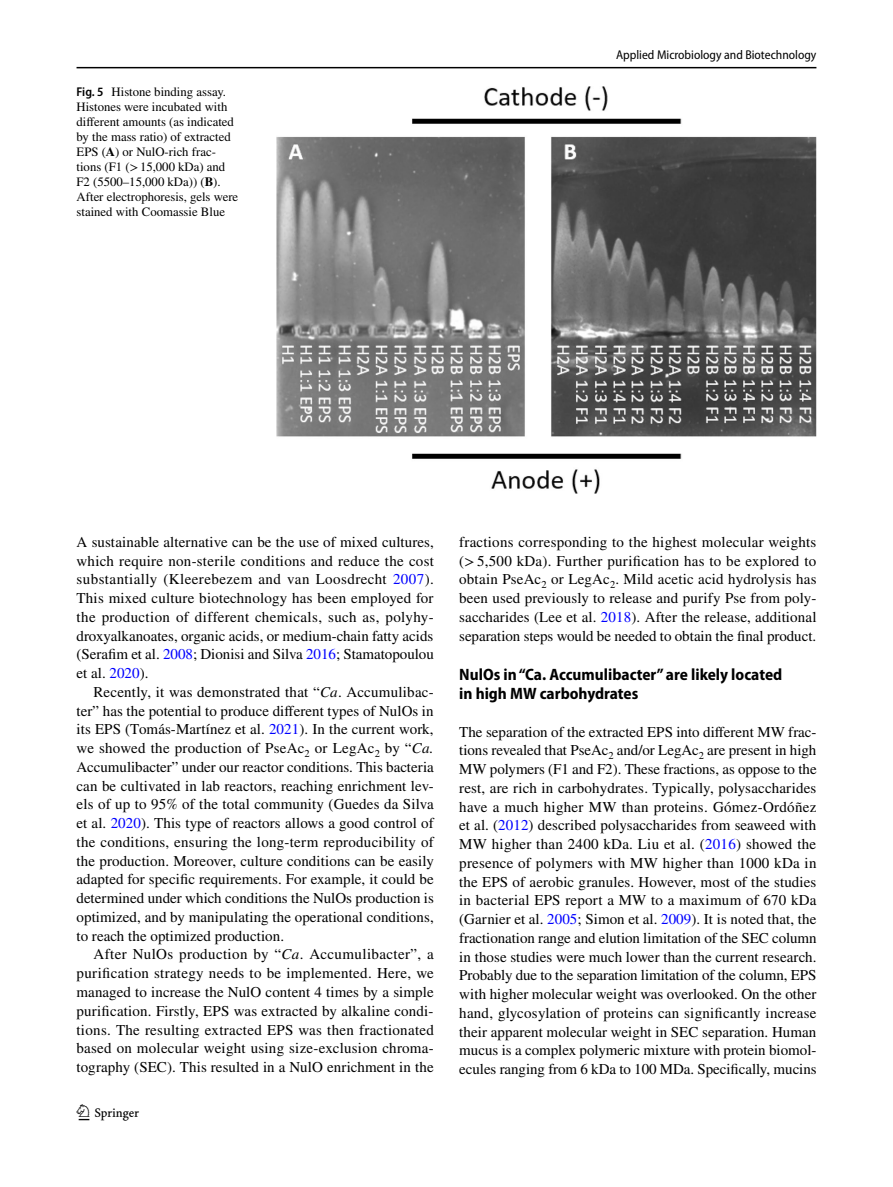
<style>
.page{position:relative;width:893px;height:1187px;background:#fff}
.page>*{position:absolute;margin:0;border:0;box-sizing:border-box;transform-origin:0 0}
.t1{font:22.5px "Springnew Regular 2";color:#000}
.t2{font:700 semi-condensed 16.5px/18.8px "Myriad Pro";color:#000}
.t3{font:15px/18.8px "STIX";color:#000;text-align:justify}
.t4{font:12.75px/15px "STIX";color:#000}
.t5{font:semi-condensed 12.75px "Myriad Pro";color:#000}
.s1{font-family:"Myriad Pro";font-weight:600;font-stretch:semi-condensed}
.s2{font-weight:700}
.s3{color:#00f}
.s4{font-style:italic}
</style>
<div class="page">
<hr style="left:77px;top:67px;width:739px;height:1px;background:#000">
<img style="left:276px;top:87px;width:540px;height:406px">
<p class="t4" style="left:77px;top:85px;width:163px"><span class="s1">Fig. 5</span> Histone binding assay.<br>Histones were incubated with different amounts (as indicated by the mass ratio) of extracted<br>EPS (<span class="s2">A</span>) or NulO-rich frac&shy;tions (F1 (&gt;15,000 kDa) and<br>F2 (5500–15,000 kDa)) (<span class="s2">B</span>).<br>After electrophoresis, gels were stained with Coomassie Blue</p>
<p class="t5" style="left:616px;top:48px;width:202px">Applied Microbiology and Biotechnology</p>
<p class="t3" style="left:77px;top:533px;width:359px">A sustainable alternative can be the use of mixed cultures, which require non-sterile conditions and reduce the cost substantially (Kleerebezem and van Loosdrecht <span class="s3">2007</span>).<br>This mixed culture biotechnology has been employed for the production of different chemicals, such as, polyhy&shy;droxyalkanoates, organic acids, or medium-chain fatty acids (Serafim et al. <span class="s3">2008</span>; Dionisi and Silva <span class="s3">2016</span>; Stamatopoulou et al. <span class="s3">2020</span>).</p>
<p class="t3" style="left:77px;top:683px;width:359px;text-indent:17px">Recently, it was demonstrated that “<span class="s4">Ca</span>. Accumulibac&shy;ter” has the potential to produce different types of NulOs in its EPS (Tomás-Martínez et al. <span class="s3">2021</span>). In the current work, we showed the production of PseAc<sub>2</sub> or LegAc<sub>2</sub> by “<span class="s4">Ca.<br></span>Accumulibacter” under our reactor conditions. This bacteria can be cultivated in lab reactors, reaching enrichment lev&shy;els of up to 95% of the total community (Guedes da Silva et al. <span class="s3">2020</span>). This type of reactors allows a good control of the conditions, ensuring the long-term reproducibility of the production. Moreover, culture conditions can be easily adapted for specific requirements. For example, it could be determined under which conditions the NulOs production is optimized, and by manipulating the operational conditions, to reach the optimized production.</p>
<p class="t3" style="left:77px;top:946px;width:359px;text-indent:17px">After NulOs production by “<span class="s4">Ca</span>. Accumulibacter”, a purification strategy needs to be implemented. Here, we managed to increase the NulO content 4 times by a simple purification. Firstly, EPS was extracted by alkaline condi&shy;tions. The resulting extracted EPS was then fractionated based on molecular weight using size-exclusion chroma&shy;tography (SEC). This resulted in a NulO enrichment in the</p>
<h1 class="t1" style="left:79px;top:1104px;width:62px">1 3</h1>
<p class="t3" style="left:459px;top:533px;width:359px">fractions corresponding to the highest molecular weights (&gt;5,500 kDa). Further purification has to be explored to obtain PseAc<sub>2</sub> or LegAc<sub>2</sub>. Mild acetic acid hydrolysis has been used previously to release and purify Pse from poly&shy;saccharides (Lee et al. <span class="s3">2018</span>). After the release, additional separation steps would be needed to obtain the final product.</p>
<p class="t2" style="left:459px;top:665px;width:325px">NulOs in “Ca. Accumulibacter” are likely located in high MW carbohydrates</p>
<p class="t3" style="left:459px;top:723px;width:359px">The separation of the extracted EPS into different MW frac&shy;tions revealed that PseAc<sub>2</sub> and/or LegAc<sub>2</sub> are present in high MW polymers (F1 and F2). These fractions, as oppose to the rest, are rich in carbohydrates. Typically, polysaccharides have a much higher MW than proteins. Gómez-Ordóñez et al. (<span class="s3">2012</span>) described polysaccharides from seaweed with MW higher than 2400 kDa. Liu et al. (<span class="s3">2016</span>) showed the presence of polymers with MW higher than 1000 kDa in the EPS of aerobic granules. However, most of the studies in bacterial EPS report a MW to a maximum of 670 kDa (Garnier et al. <span class="s3">2005</span>; Simon et al. <span class="s3">2009</span>). It is noted that, the fractionation range and elution limitation of the SEC column in those studies were much lower than the current research.<br>Probably due to the separation limitation of the column, EPS with higher molecular weight was overlooked. On the other hand, glycosylation of proteins can significantly increase their apparent molecular weight in SEC separation. Human mucus is a complex polymeric mixture with protein biomol&shy;ecules ranging from 6 kDa to 100 MDa. Specifically, mucins</p>
</div>
